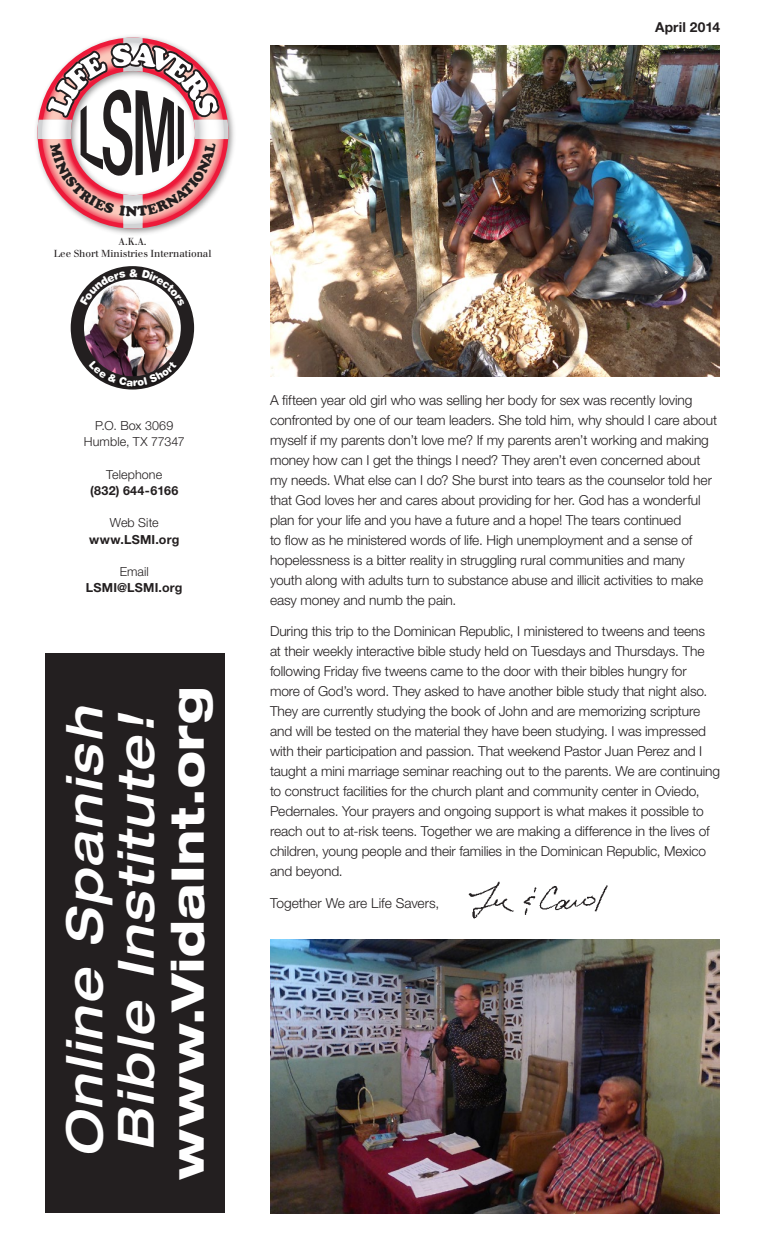
<style>
.page{position:relative;width:765px;height:1260px;background:#fff}
.page>*{position:absolute;margin:0;border:0;box-sizing:border-box;transform-origin:0 0}
.t1{font:italic 500 expanded 50px/51.2px "Helvetica Neue";color:#fff}
.t2{font:800 expanded 45px "Helvetica Neue";letter-spacing:.015em;color:#fff}
.Text{font:300 13.75px/20px "Helvetica Neue";letter-spacing:-.01em;color:#231f20}
.t3{font:700 13.75px "Helvetica Neue";letter-spacing:.01em;color:#231f20}
.t4{font:300 12.5px "Helvetica Neue";letter-spacing:.005em;color:#231f20}
.t5{font:700 12.5px "Helvetica Neue";letter-spacing:.015em;color:#231f20}
.t6{font:10px/12px "Walbaum";letter-spacing:-.01em;color:#231f20;text-align:center}
</style>
<div class="page">
<div style="left:45px;top:654px;width:180px;height:559px;background:#231f20"></div>
<img style="left:36px;top:36px;width:198px;height:198px">
<img style="left:72px;top:268px;width:123px;height:122px">
<img style="left:270px;top:940px;width:450px;height:273px">
<img style="left:270px;top:45px;width:450px;height:331px">
<img style="left:468px;top:881px;width:140px;height:38px">
<svg style="left:38px;top:38px;width:190px;height:191px"></svg>
<svg style="left:89px;top:360px;width:88px;height:26px;background:#55454b"></svg>
<svg style="left:80px;top:269px;width:105px;height:38px"></svg>
<p class="t3" style="left:655px;top:19px;width:66px">April 2014</p>
<p class="t6" style="left:54px;top:235px;width:159px">A.K.A.<br>Lee Short Ministries International</p>
<p class="t4" style="left:95px;top:418px;width:79px">P.O. Box 3069</p>
<p class="t4" style="left:84px;top:434px;width:102px">Humble, TX 77347</p>
<p class="t4" style="left:106px;top:467px;width:57px">Telephone</p>
<p class="t5" style="left:90px;top:483px;width:89px">(832) 644-6166</p>
<p class="t4" style="left:110px;top:515px;width:50px">Web Site</p>
<p class="t5" style="left:89px;top:531px;width:92px">www.LSMI.org</p>
<p class="t4" style="left:120px;top:564px;width:31px">Email</p>
<p class="t5" style="left:86px;top:580px;width:98px">LSMI@LSMI.org</p>
<p class="t1" style="left:58px;top:1158px;width:454px;rotate:-90deg">Online Spanish<br>Bible Institute!</p>
<p class="t2" style="left:159px;top:1180px;width:495px;rotate:-90deg">www.VidaInt.org</p>
<p class="Text" style="left:270px;top:390px;width:449px">A fifteen year old girl who was selling her body for sex was recently loving confronted by one of our team leaders. She told him, why should I care about myself if my parents don’t love me? If my parents aren’t working and making money how can I get the things I need? They aren’t even concerned about my needs. What else can I do? She burst into tears as the counselor told her that God loves her and cares about providing for her. God has a wonderful plan for your life and you have a future and a hope! The tears continued<br>to flow as he ministered words of life. High unemployment and a sense of hopelessness is a bitter reality in struggling rural communities and many youth along with adults turn to substance abuse and illicit activities to make easy money and numb the pain.</p>
<p class="Text" style="left:270px;top:621px;width:451px">During this trip to the Dominican Republic, I ministered to tweens and teens<br>at their weekly interactive bible study held on Tuesdays and Thursdays. The following Friday five tweens came to the door with their bibles hungry for more of God’s word. They asked to have another bible study that night also.<br>They are currently studying the book of John and are memorizing scripture and will be tested on the material they have been studying. I was impressed with their participation and passion. That weekend Pastor Juan Perez and I taught a mini marriage seminar reaching out to the parents. We are continuing to construct facilities for the church plant and community center in Oviedo, Pedernales. Your prayers and ongoing support is what makes it possible to reach out to at-risk teens. Together we are making a difference in the lives of children, young people and their families in the Dominican Republic, Mexico and beyond.</p>
<p class="Text" style="left:270px;top:892px;width:171px">Together We are Life Savers,</p>
</div>
